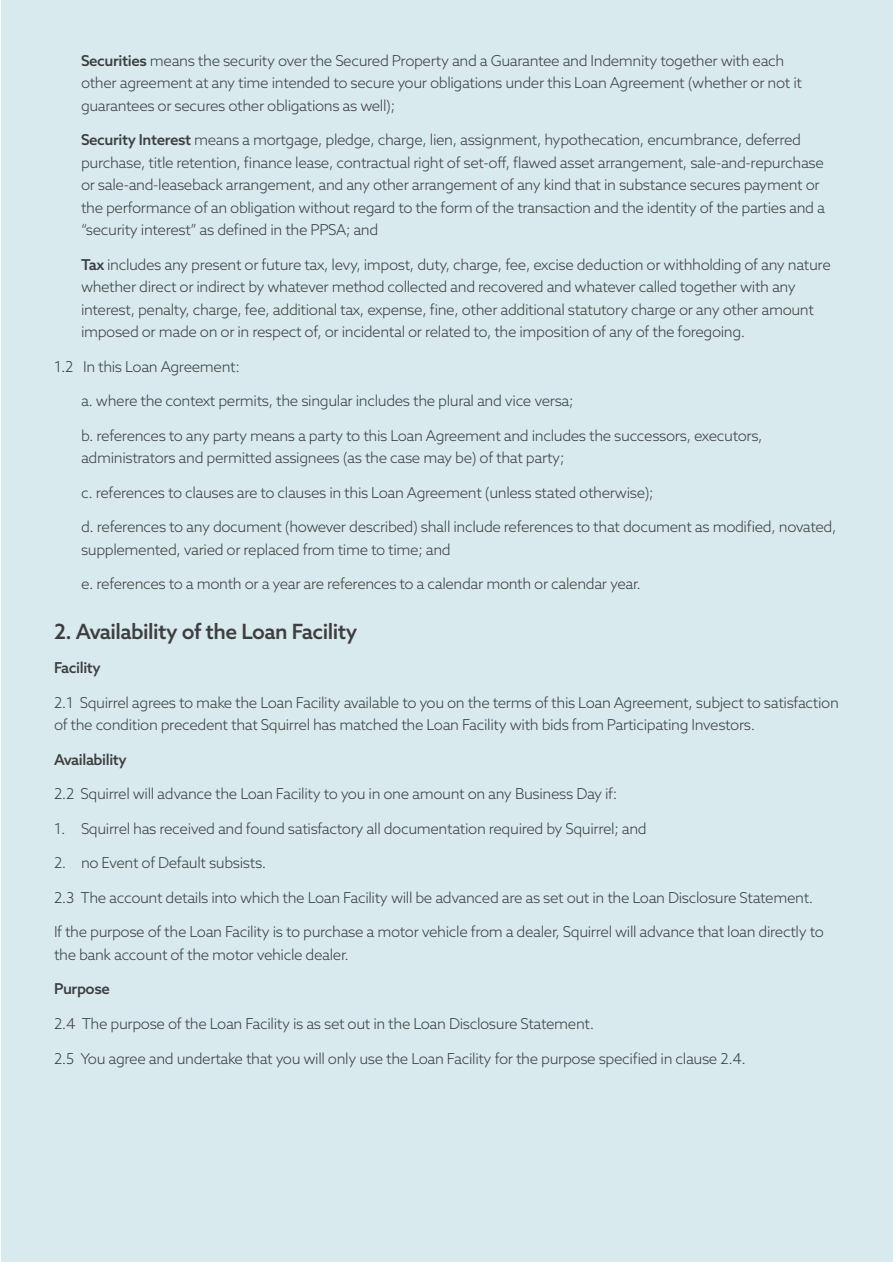
<style>
.page{position:relative;width:893px;height:1263px;background:#fff}
.page>*{position:absolute;margin:0;border:0;box-sizing:border-box;transform-origin:0 0}
.t1{font:500 21px "Azo Sans";letter-spacing:-.025em;color:#3e3e3f}
.t2{font:300 15px/22.5px "Azo Sans";letter-spacing:-.025em;color:#3e3e3f}
.t3{font:500 15px "Azo Sans";letter-spacing:-.025em;color:#3e3e3f}
.s1{font-weight:500}
.s2{color:#38454d}
</style>
<div class="page">
<div style="left:1px;top:1px;width:891px;height:1261px;background:#d8eaee"></div>
<p class="t2" style="left:81px;top:49px;width:722px"><span class="s1">Securities</span> means the security over the Secured Property and a Guarantee and Indemnity together with each other agreement at any time intended to secure your obligations under this Loan Agreement (whether or not it guarantees or secures other obligations as well);</p>
<p class="t2" style="left:81px;top:129px;width:745px"><span class="s1">Security Interest</span> means a mortgage, pledge, charge, lien, assignment, hypothecation, encumbrance, deferred purchase, title retention, finance lease, contractual right of set-off, flawed asset arrangement, sale-and-repurchase or sale-and-leaseback arrangement, and any other arrangement of any kind that in substance secures payment or the performance of an obligation without regard to the form of the transaction and the identity of the parties and a “security interest” as defined in the PPSA; and</p>
<p class="t2" style="left:81px;top:253px;width:751px"><span class="s1">Tax</span> includes any present or future tax, levy, impost, duty, charge, fee, excise deduction or withholding of any nature whether direct or indirect by whatever method collected and recovered and whatever called together with any interest, penalty, charge, fee, additional tax, expense, fine, other additional statutory charge or any other amount imposed or made on or in respect of, or incidental or related to, the imposition of any of the foregoing.</p>
<p class="t2" style="left:54px;top:355px;width:187px">1.2 In this Loan Agreement:</p>
<p class="t2" style="left:81px;top:390px;width:494px">a. where the context permits, the singular includes the plural and vice versa;</p>
<p class="t2" style="left:81px;top:424px;width:683px">b. references to any party means a party to this Loan Agreement and includes the successors, executors, administrators and permitted assignees (as the case may be) of that party;</p>
<p class="t2" style="left:81px;top:481px;width:574px">c. references to clauses are to clauses in this Loan Agreement (unless stated otherwise);</p>
<p class="t2" style="left:81px;top:516px;width:757px">d. references to any document (however described) shall include references to that document as modified, novated, supplemented, varied or replaced from time to time; and</p>
<p class="t2" style="left:81px;top:573px;width:561px">e. references to a month or a year are references to a calendar month or calendar year.</p>
<p class="t1" style="left:54px;top:618px;width:305px">2. Availability of the Loan Facility</p>
<p class="t3" style="left:54px;top:658px;width:48px">Facility</p>
<p class="t2" style="left:54px;top:691px;width:786px">2.1 Squirrel agrees to make the Loan Facility available to you on the terms of this Loan Agreement, subject to satisfaction of the condition precedent that Squirrel has matched the Loan Facility with bids from Participating Investors.</p>
<p class="t3" style="left:54px;top:750px;width:74px">Availability</p>
<p class="t2" style="left:54px;top:783px;width:565px">2.2 Squirrel will advance the Loan Facility to you in one amount on any Business Day if:</p>
<p class="t2" style="left:54px;top:817px;width:594px"><span class="s2">1.</span> Squirrel has received and found satisfactory all documentation required by Squirrel; and</p>
<p class="t2" style="left:54px;top:852px;width:214px"><span class="s2">2.</span> no Event of Default subsists.</p>
<p class="t2" style="left:54px;top:886px;width:761px">2.3 The account details into which the Loan Facility will be advanced are as set out in the Loan Disclosure Statement.</p>
<p class="t2" style="left:54px;top:921px;width:771px">If the purpose of the Loan Facility is to purchase a motor vehicle from a dealer, Squirrel will advance that loan directly to the bank account of the motor vehicle dealer.</p>
<p class="t3" style="left:54px;top:979px;width:58px">Purpose</p>
<p class="t2" style="left:54px;top:1012px;width:542px">2.4 The purpose of the Loan Facility is as set out in the Loan Disclosure Statement.</p>
<p class="t2" style="left:54px;top:1047px;width:693px">2.5 You agree and undertake that you will only use the Loan Facility for the purpose specified in clause 2.4.</p>
</div>
